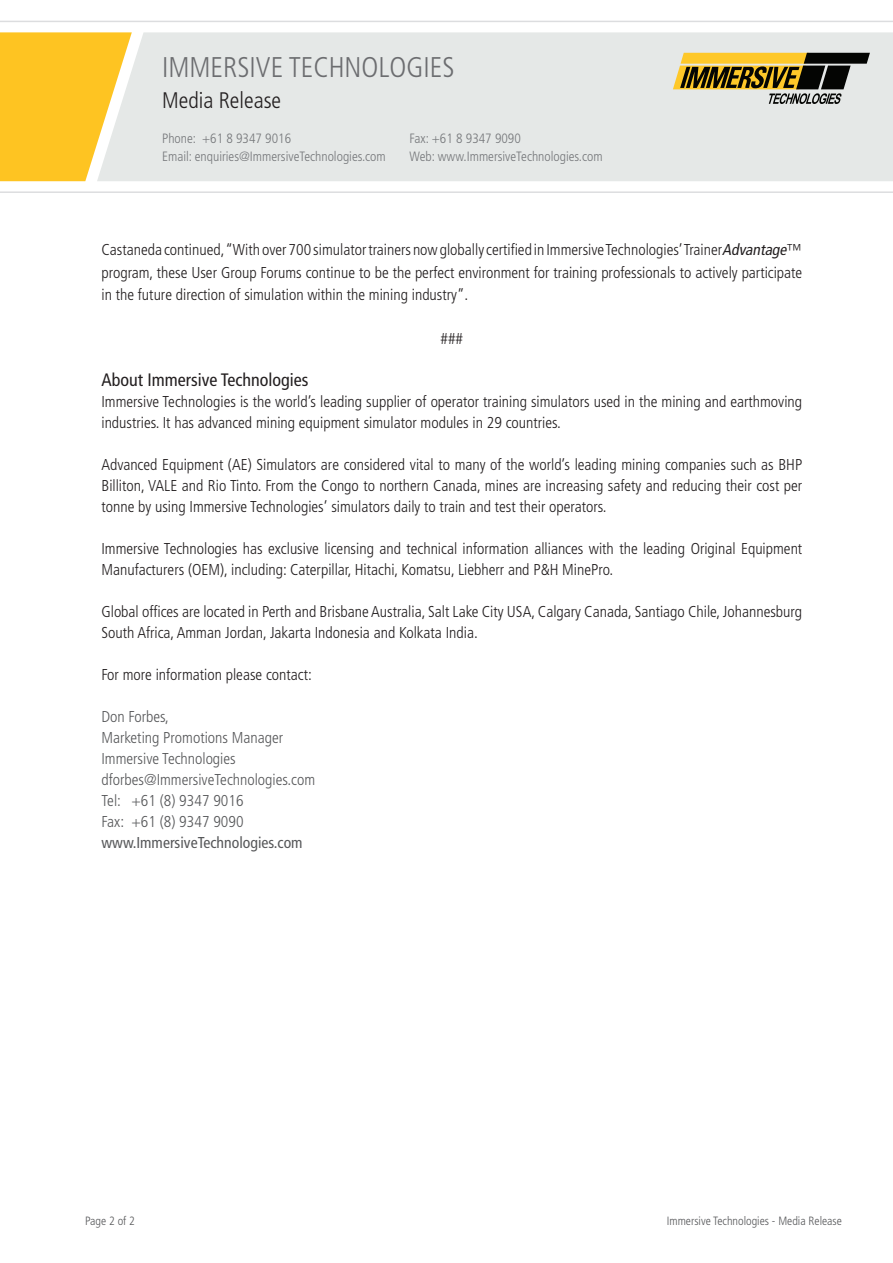
<style>
.page{position:relative;width:893px;height:1263px;background:#fff}
.page>*{position:absolute;margin:0;border:0;box-sizing:border-box;transform-origin:0 0}
.t1{font:300 condensed 28.5px "Frutiger";color:#6c6d70}
.t2{font:300 condensed 22.5px "Frutiger";color:#231f20}
.t3{font:condensed 18px "Frutiger";color:#231f20}
.t4{font:300 condensed 15.75px/21px "Frutiger";color:#231f20}
.t5{font:300 condensed 15.75px/21px "Frutiger";color:#57585a}
.t6{font:condensed 15.75px "Frutiger";color:#57585a}
.t7{font:300 condensed 13.5px "Frutiger";color:#76787b}
.t8{font:300 condensed 12px "Frutiger";color:#57585a}
.s1{font-weight:400;font-style:italic}
</style>
<div class="page">
<div style="left:0;top:32px;width:97px;height:149px;background:#fec422"></div>
<div style="left:97px;top:32px;width:796px;height:149px;background:#e5e8e7"></div>
<hr style="left:0;top:21px;width:893px;height:1px;background:#dcdddf">
<hr style="left:0;top:191px;width:893px;height:2px;background:#dcdddf">
<svg style="left:673px;top:53px;width:197px;height:51px;background:#9b8d60"></svg>
<h1 class="t1" style="left:162px;top:51px;width:294px">IMMERSIVE TECHNOLOGIES</h1>
<h2 class="t2" style="left:162px;top:88px;width:121px">Media Release</h2>
<p class="t7" style="left:162px;top:131px;width:131px">Phone: +61 8 9347 9016</p>
<p class="t7" style="left:410px;top:131px;width:113px">Fax: +61 8 9347 9090</p>
<p class="t7" style="left:162px;top:149px;width:225px">Email: enquiries@ImmersiveTechnologies.com</p>
<p class="t7" style="left:410px;top:149px;width:194px">Web: www.ImmersiveTechnologies.com</p>
<p class="t4" style="left:101px;top:239px;width:702px;line-height:22.5px;text-align:justify">Castaneda continued, “With over 700 simulator trainers now globally certified in Immersive Technologies’ Trainer<span class="s1">Advantage</span>™ program, these User Group Forums continue to be the perfect environment for training professionals to actively participate in the future direction of simulation within the mining industry”.</p>
<p class="t4" style="left:440px;top:328px;width:24px">###</p>
<p class="t3" style="left:101px;top:369px;width:208px">About Immersive Technologies</p>
<p class="t4" style="left:101px;top:391px;width:702px">Immersive Technologies is the world’s leading supplier of operator training simulators used in the mining and earthmoving industries. It has advanced mining equipment simulator modules in 29 countries.</p>
<p class="t4" style="left:101px;top:454px;width:702px;text-align:justify">Advanced Equipment (AE) Simulators are considered vital to many of the world’s leading mining companies such as BHP Billiton, VALE and Rio Tinto. From the Congo to northern Canada, mines are increasing safety and reducing their cost per tonne by using Immersive Technologies’ simulators daily to train and test their operators.</p>
<p class="t4" style="left:101px;top:538px;width:702px">Immersive Technologies has exclusive licensing and technical information alliances with the leading Original Equipment<br>Manufacturers (OEM), including: Caterpillar, Hitachi, Komatsu, Liebherr and P&amp;H MinePro.</p>
<p class="t4" style="left:101px;top:601px;width:702px">Global offices are located in Perth and Brisbane Australia, Salt Lake City USA, Calgary Canada, Santiago Chile, Johannesburg<br>South Africa, Amman Jordan, Jakarta Indonesia and Kolkata India.</p>
<p class="t4" style="left:101px;top:664px;width:212px">For more information please contact:</p>
<p class="t5" style="left:101px;top:706px;width:215px">Don Forbes,<br>Marketing Promotions Manager<br>Immersive Technologies dforbes@ImmersiveTechnologies.com<br>Tel: +61 (8) 9347 9016<br>Fax: +61 (8) 9347 9090</p>
<p class="t6" style="left:101px;top:833px;width:203px">www.ImmersiveTechnologies.com</p>
<p class="t8" style="left:85px;top:1214px;width:51px">Page 2 of 2</p>
<p class="t8" style="left:667px;top:1214px;width:177px">Immersive Technologies - Media Release</p>
</div>
